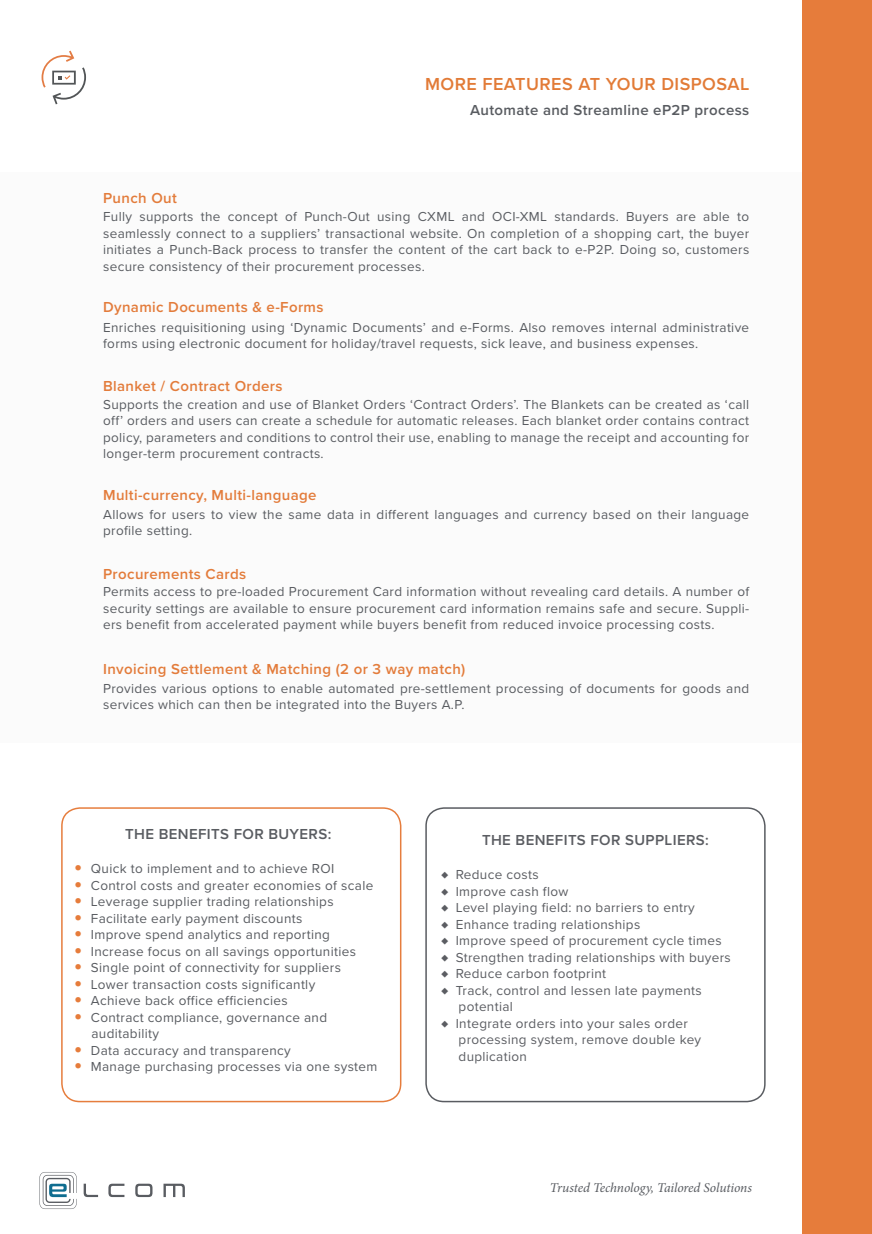
<style>
.page{position:relative;width:872px;height:1234px;background:#fff}
.page>*{position:absolute;margin:0;border:0;box-sizing:border-box;transform-origin:0 0}
.t1{font:600 18px "Proxima Nova";letter-spacing:.025em;color:#e27b37}
.t2{font:600 15px "Proxima Nova";letter-spacing:.025em;color:#e37c3b}
.t3{font:600 15px "Proxima Nova";letter-spacing:.025em;color:#595c61}
.t4{font:600 15px "Proxima Nova";letter-spacing:.025em;color:#5b5d62}
.t5{font:13.5px/16.5px "Proxima Nova";letter-spacing:.025em;color:#595c61}
.t6{font:13.5px/16.5px "Proxima Nova";letter-spacing:.025em;color:#5b5d62}
.t7{font:italic 13.5px "Minion Pro";letter-spacing:-.01em;color:#595c61}
.s1{font-family:"Helvetica Neue";font-weight:300;font-size:15px;color:#e67c3b}
</style>
<div class="page">
<svg style="left:42px;top:51px;width:44px;height:53px"></svg>
<div style="left:0;top:172px;width:803px;height:570px;background:#fbfbfb"></div>
<svg style="left:84px;top:1183px;width:14px;height:13px"></svg>
<svg style="left:108px;top:1183px;width:16px;height:13px"></svg>
<svg style="left:135px;top:1183px;width:17px;height:13px"></svg>
<svg style="left:163px;top:1183px;width:22px;height:13px"></svg>
<svg style="left:40px;top:1172px;width:37px;height:36px"></svg>
<div style="left:803px;top:0;width:69px;height:1233px;background:#e67c3b"></div>
<div style="left:61px;top:807px;width:340px;height:294px;border:2px solid #e67d3d;border-radius:18px"></div>
<div style="left:425px;top:807px;width:340px;height:294px;border:2px solid #595c61;border-radius:18px"></div>
<p class="t2" style="left:103px;top:186px;width:75px">Punch Out</p>
<p class="t1" style="left:425px;top:70px;width:326px">MORE FEATURES AT YOUR DISPOSAL</p>
<p class="t3" style="left:470px;top:99px;width:280px">Automate and Streamline eP2P process</p>
<p class="t5" style="left:103px;top:208px;width:647px;text-align:justify">Fully supports the concept of Punch-Out using CXML and OCI-XML standards. Buyers are able to seamlessly connect to a suppliers’ transactional website. On completion of a shopping cart, the buyer initiates a Punch-Back process to transfer the content of the cart back to e-P2P. Doing so, customers secure consistency of their procurement processes.</p>
<p class="t2" style="left:103px;top:296px;width:222px">Dynamic Documents &amp; e-Forms</p>
<p class="t5" style="left:103px;top:318px;width:647px">Enriches requisitioning using ‘Dynamic Documents’ and e-Forms. Also removes internal administrative forms using electronic document for holiday/travel requests, sick leave, and business expenses.</p>
<p class="t2" style="left:103px;top:374px;width:181px">Blanket / Contract Orders</p>
<p class="t5" style="left:103px;top:395px;width:647px;text-align:justify">Supports the creation and use of Blanket Orders ‘Contract Orders’. The Blankets can be created as ‘call off’ orders and users can create a schedule for automatic releases. Each blanket order contains contract policy, parameters and conditions to control their use, enabling to manage the receipt and accounting for longer-term procurement contracts.</p>
<p class="t2" style="left:103px;top:483px;width:215px">Multi-currency, Multi-language</p>
<p class="t5" style="left:103px;top:505px;width:647px">Allows for users to view the same data in different languages and currency based on their language profile setting.</p>
<p class="t2" style="left:103px;top:562px;width:145px">Procurements Cards</p>
<p class="t5" style="left:103px;top:583px;width:647px;text-align:justify">Permits access to pre-loaded Procurement Card information without revealing card details. A number of security settings are available to ensure procurement card information remains safe and secure. Suppli&shy;ers benefit from accelerated payment while buyers benefit from reduced invoice processing costs.</p>
<p class="t2" style="left:103px;top:657px;width:364px">Invoicing Settlement &amp; Matching (2 or 3 way match)</p>
<p class="t5" style="left:103px;top:679px;width:647px">Provides various options to enable automated pre-settlement processing of documents for goods and services which can then be integrated into the Buyers A.P.</p>
<p class="t3" style="left:125px;top:822px;width:208px">THE BENEFITS FOR BUYERS:</p>
<p class="t5" style="left:74px;top:859px;width:261px"><span class="s1">•</span> Quick to implement and to achieve ROI</p>
<p class="t5" style="left:74px;top:876px;width:300px"><span class="s1">•</span> Control costs and greater economies of scale</p>
<p class="t5" style="left:74px;top:892px;width:261px"><span class="s1">•</span> Leverage supplier trading relationships</p>
<p class="t5" style="left:74px;top:909px;width:229px"><span class="s1">•</span> Facilitate early payment discounts</p>
<p class="t5" style="left:74px;top:925px;width:257px"><span class="s1">•</span> Improve spend analytics and reporting</p>
<p class="t5" style="left:74px;top:942px;width:283px"><span class="s1">•</span> Increase focus on all savings opportunities</p>
<p class="t5" style="left:74px;top:958px;width:268px"><span class="s1">•</span> Single point of connectivity for suppliers</p>
<p class="t5" style="left:74px;top:975px;width:242px"><span class="s1">•</span> Lower transaction costs significantly</p>
<p class="t5" style="left:74px;top:991px;width:215px"><span class="s1">•</span> Achieve back office efficiencies</p>
<p class="t5" style="left:91px;top:1008px;width:237px;text-indent:-17px"><span class="s1">•</span> Contract compliance, governance and auditability</p>
<p class="t5" style="left:74px;top:1041px;width:218px"><span class="s1">•</span> Data accuracy and transparency</p>
<p class="t5" style="left:74px;top:1057px;width:304px"><span class="s1">•</span> Manage purchasing processes via one system</p>
<p class="t4" style="left:482px;top:828px;width:228px">THE BENEFITS FOR SUPPLIERS:</p>
<p class="t6" style="left:441px;top:865px;width:99px">♦ Reduce costs</p>
<p class="t6" style="left:441px;top:882px;width:128px">♦ Improve cash flow</p>
<p class="t6" style="left:441px;top:898px;width:255px">♦ Level playing field: no barriers to entry</p>
<p class="t6" style="left:441px;top:915px;width:200px">♦ Enhance trading relationships</p>
<p class="t6" style="left:441px;top:931px;width:282px">♦ Improve speed of procurement cycle times</p>
<p class="t6" style="left:441px;top:948px;width:291px">♦ Strengthen trading relationships with buyers</p>
<p class="t6" style="left:441px;top:964px;width:166px">♦ Reduce carbon footprint</p>
<p class="t6" style="left:458px;top:981px;width:245px;text-indent:-17px">♦ Track, control and lessen late payments potential</p>
<p class="t6" style="left:458px;top:1014px;width:244px;text-indent:-17px">♦ Integrate orders into your sales order processing system, remove double key duplication</p>
<p class="t7" style="left:550px;top:1177px;width:203px">Trusted Technology, Tailored Solutions</p>
</div>
